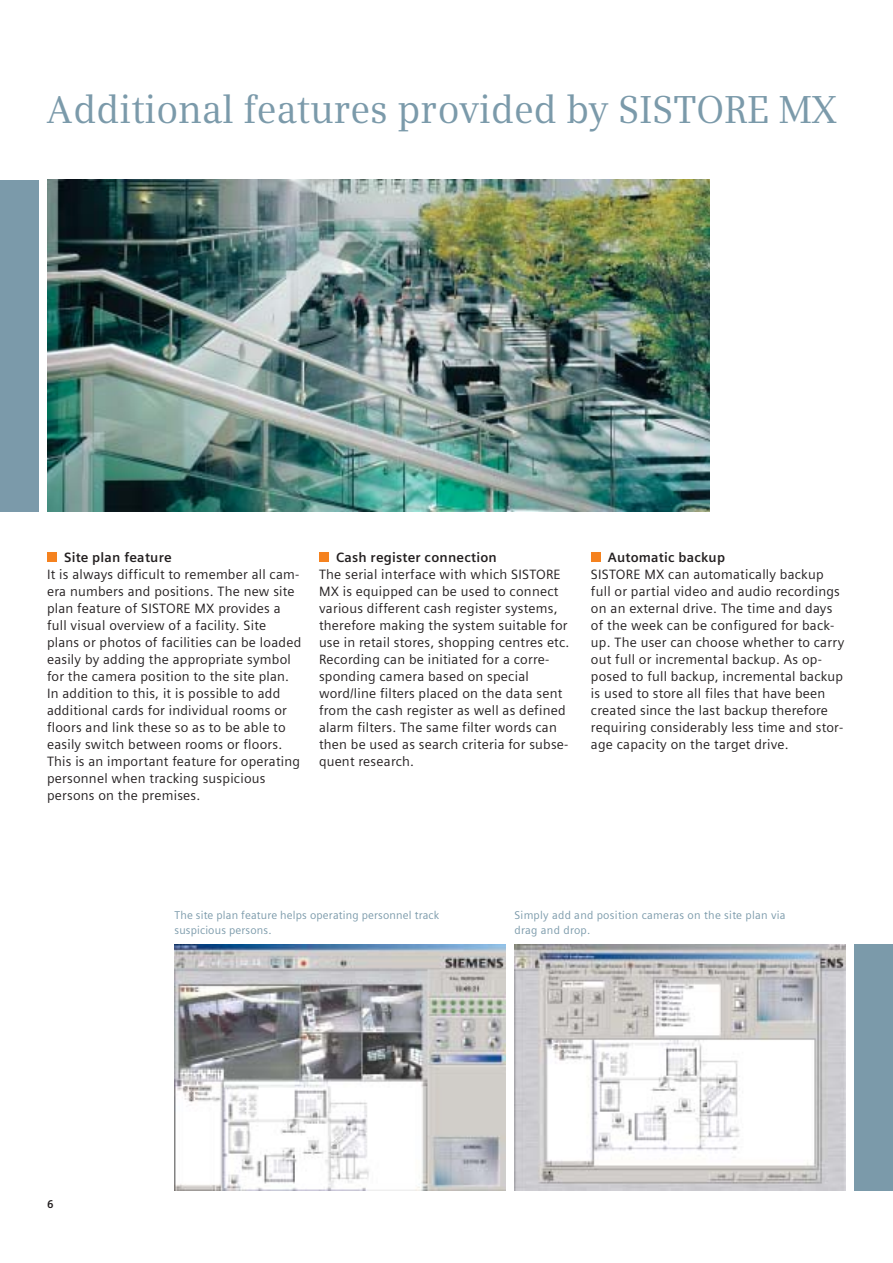
<style>
.page{position:relative;width:893px;height:1263px;background:#fff}
.page>*{position:absolute;margin:0;border:0;box-sizing:border-box;transform-origin:0 0}
.t1{font:39px "Siemens Serif East";color:#7b9aaa}
.t2{font:13.5px/17px "Siemens Sans";letter-spacing:.015em;color:#231f20}
.t3{font:700 13.5px "Siemens Sans";letter-spacing:.015em;color:#231f20}
.t4{font:11.25px/14.9px "Siemens Sans";letter-spacing:.015em;color:#7b9aaa}
.t5{font:700 11.25px "Siemens Sans";color:#231f20}
</style>
<div class="page">
<div style="left:47px;top:553px;width:9px;height:9px;background:#f5821f"></div>
<div style="left:319px;top:553px;width:9px;height:9px;background:#f5821f"></div>
<div style="left:591px;top:553px;width:9px;height:9px;background:#f5821f"></div>
<img style="left:174px;top:944px;width:332px;height:247px">
<img style="left:514px;top:944px;width:331px;height:247px">
<img style="left:47px;top:180px;width:663px;height:331px">
<div style="left:0;top:180px;width:38px;height:331px;background:#7b9aaa"></div>
<div style="left:854px;top:944px;width:38px;height:247px;background:#7b9aaa"></div>
<h1 class="t1" style="left:47px;top:95px;width:791px">Additional features provided by SISTORE MX</h1>
<p class="t3" style="left:64px;top:552px;width:109px">Site plan feature</p>
<p class="t2" style="left:47px;top:567px;width:256px">It is always difficult to remember all cam&shy;era numbers and positions. The new site plan feature of SISTORE MX provides a full visual overview of a facility. Site plans or photos of facilities can be loaded easily by adding the appropriate symbol for the camera position to the site plan.<br>In addition to this, it is possible to add additional cards for individual rooms or floors and link these so as to be able to easily switch between rooms or floors.<br>This is an important feature for operating personnel when tracking suspicious persons on the premises.</p>
<p class="t3" style="left:336px;top:552px;width:162px">Cash register connection</p>
<p class="t2" style="left:319px;top:567px;width:252px">The serial interface with which SISTORE MX is equipped can be used to connect various different cash register systems, therefore making the system suitable for use in retail stores, shopping centres etc.<br>Recording can be initiated for a corre&shy;sponding camera based on special word/line filters placed on the data sent from the cash register as well as defined alarm filters. The same filter words can then be used as search criteria for subse&shy;quent research.</p>
<p class="t3" style="left:608px;top:552px;width:119px">Automatic backup</p>
<p class="t2" style="left:591px;top:567px;width:255px">SISTORE MX can automatically backup full or partial video and audio recordings on an external drive. The time and days of the week can be configured for back&shy;up. The user can choose whether to carry out full or incremental backup. As op&shy;posed to full backup, incremental backup is used to store all files that have been created since the last backup therefore requiring considerably less time and stor&shy;age capacity on the target drive.</p>
<p class="t5" style="left:47px;top:1200px;width:8px">6</p>
<p class="t4" style="left:174px;top:909px;width:266px">The site plan feature helps operating personnel track suspicious persons.</p>
<p class="t4" style="left:514px;top:909px;width:273px">Simply add and position cameras on the site plan via drag and drop.</p>
</div>
